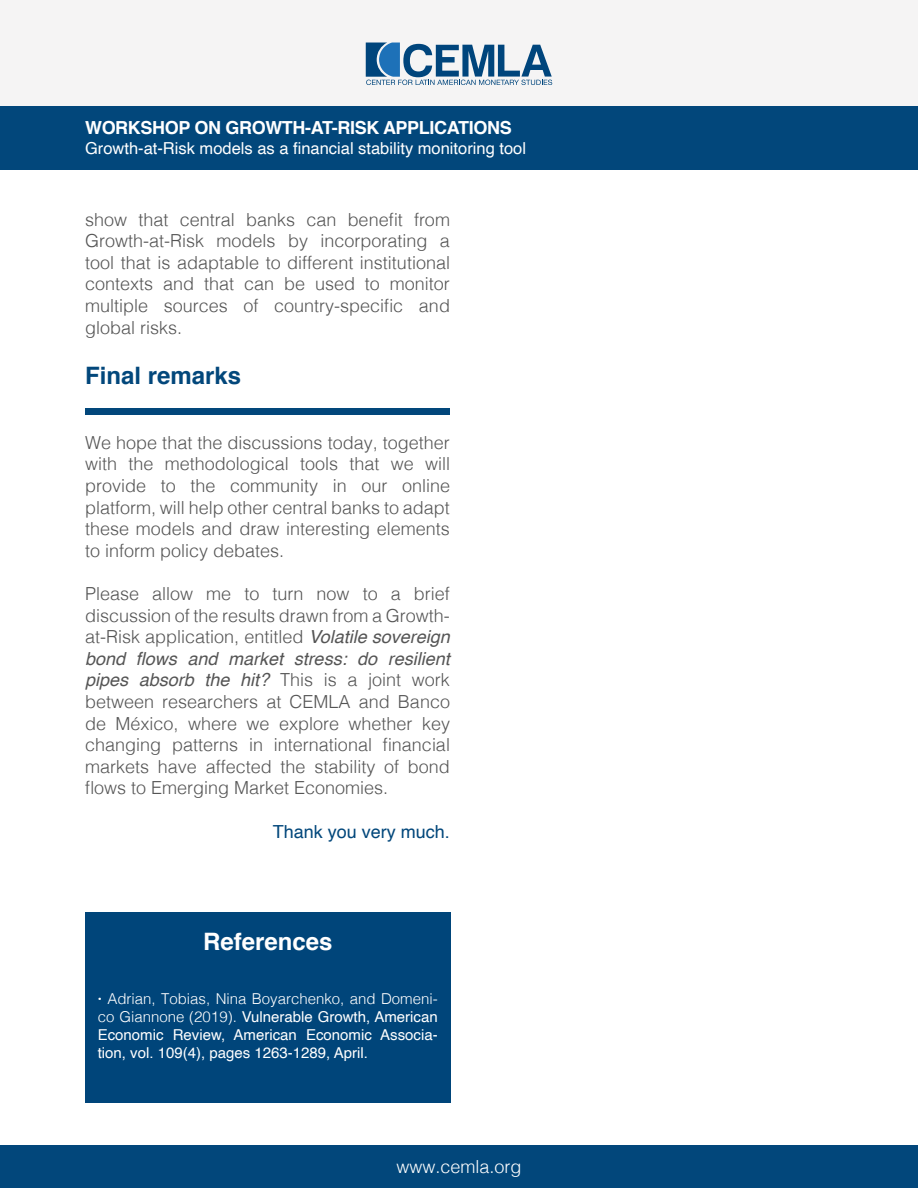
<style>
.page{position:relative;width:918px;height:1188px;background:#fff}
.page>*{position:absolute;margin:0;border:0;box-sizing:border-box;transform-origin:0 0}
.t1{font:700 24px "Helvetica";color:#02477b}
.t2{font:700 24px "Helvetica";color:#fff}
.t3{font:300 18px/21.6px "Helvetica";color:#555;text-align:justify}
.t4{font:700 18px "Helvetica";letter-spacing:-.02em;color:#fff}
.t5{font:18px "Helvetica";color:#02477b}
.t6{font:300 18px "Helvetica";color:#fff}
.t7{font:16.5px "Helvetica";color:#fff}
.t8{font:15px/18px "Helvetica";color:#fff;text-align:justify}
.s1{font-weight:400;font-style:italic}
.s2{font-weight:700}
.s3{font-weight:300}
</style>
<div class="page">
<div style="left:0;top:0;width:918px;height:128px;background:#f5f4f4"></div>
<div style="left:0;top:1145px;width:918px;height:43px;background:#02477b"></div>
<div style="left:85px;top:409px;width:365px;height:6px;background:#02477b"></div>
<div style="left:85px;top:912px;width:366px;height:191px;background:#00457a"></div>
<div style="left:0;top:106px;width:918px;height:64px;background:#02477b"></div>
<svg style="left:366px;top:43px;width:186px;height:42px"></svg>
<p class="t4" style="left:85px;top:113px;width:428px">WORKSHOP ON GROWTH-AT-RISK APPLICATIONS</p>
<p class="t7" style="left:85px;top:135px;width:443px">Growth-at-Risk models as a financial stability monitoring tool</p>
<p class="t3" style="left:85px;top:207px;width:366px">show that central banks can benefit from Growth-at-Risk models by incorporating a tool that is adaptable to different institutional contexts and that can be used to monitor multiple sources of country-specific and global risks.</p>
<h1 class="t1" style="left:85px;top:356px;width:158px">Final remarks</h1>
<p class="t3" style="left:85px;top:430px;width:367px">We hope that the discussions today, together with the methodological tools that we will provide to the community in our online platform, will help other central banks to adapt these models and draw interesting elements to inform policy debates.</p>
<p class="t3" style="left:85px;top:581px;width:367px">Please allow me to turn now to a brief discussion of the results drawn from a Growth&shy;at-Risk application, entitled <span class="s1">Volatile sovereign bond flows and market stress: do resilient pipes absorb the hit?</span> This is a joint work between researchers at CEMLA and Banco de México, where we explore whether key changing patterns in international financial markets have affected the stability of bond flows to Emerging Market Economies.</p>
<p class="t5" style="left:273px;top:817px;width:179px">Thank you very much.</p>
<h1 class="t2" style="left:203px;top:922px;width:131px">References</h1>
<p class="t8" style="left:98px;top:990px;width:341px"><span class="s2">·</span> <span class="s3">Adrian, Tobias, Nina Boyarchenko, and Domeni&shy;co Giannone (2019).</span> Vulnerable Growth, American Economic Review, American Economic Associa&shy;tion, vol. 109(4), pages 1263-1289, April.</p>
<p class="t6" style="left:396px;top:1151px;width:127px">www.cemla.org</p>
</div>
